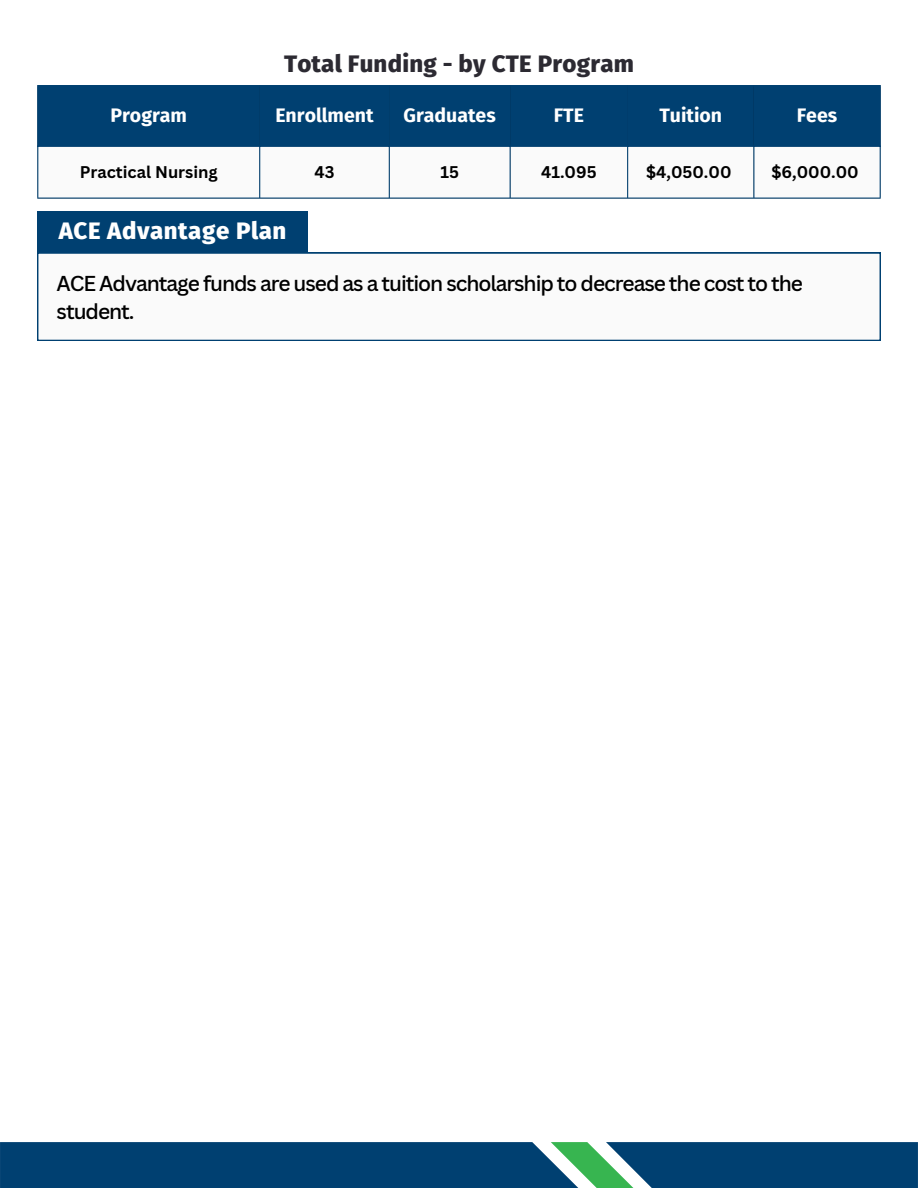
<style>
.page{position:relative;width:918px;height:1188px;background:#fff}
.page>*{position:absolute;margin:0;border:0;box-sizing:border-box;transform-origin:0 0}
.t1{font:800 24px "Fira Sans";letter-spacing:.01em;color:#2c2a32}
.t2{font:800 24px "Fira Sans";letter-spacing:.025em;color:#fff}
.t3{font:500 21px/28.2px "Canva Sans";letter-spacing:-.05em;color:#000}
.t4{font:700 19.5px "Fira Sans";color:#fff}
.t5{font:700 16.5px "Canva Sans";color:#000}
</style>
<div class="page">
<div style="left:38px;top:86px;width:842px;height:60px;background:#004071"></div>
<svg style="left:38px;top:147px;width:842px;height:51px"></svg>
<hr style="left:37px;top:86px;width:1px;height:112px;background:#004071">
<hr style="left:259px;top:86px;width:1px;height:112px;background:#004071">
<hr style="left:389px;top:86px;width:1px;height:112px;background:#004071">
<hr style="left:510px;top:86px;width:1px;height:112px;background:#004071">
<hr style="left:627px;top:86px;width:1px;height:112px;background:#004071">
<hr style="left:753px;top:86px;width:1px;height:112px;background:#004071">
<hr style="left:880px;top:86px;width:1px;height:112px;background:#004071">
<hr style="left:37px;top:85px;width:844px;height:1px;background:#004071">
<hr style="left:37px;top:146px;width:844px;height:1px;background:#004071">
<hr style="left:37px;top:198px;width:844px;height:1px;background:#004071">
<svg style="left:37px;top:253px;width:844px;height:87px"></svg>
<div style="left:37px;top:211px;width:271px;height:42px;background:#004071"></div>
<svg style="left:0;top:1142px;width:918px;height:46px"></svg>
<p class="t1" style="left:284px;top:50px;width:351px">Total Funding - by CTE Program</p>
<h1 class="t4" style="left:110px;top:104px;width:78px">Program</h1>
<p class="t4" style="left:275px;top:104px;width:100px">Enrollment</p>
<p class="t4" style="left:404px;top:104px;width:94px">Graduates</p>
<p class="t4" style="left:554px;top:104px;width:32px">FTE</p>
<p class="t4" style="left:659px;top:104px;width:64px">Tuition</p>
<p class="t4" style="left:797px;top:104px;width:42px">Fees</p>
<p class="t5" style="left:80px;top:161px;width:140px">Practical Nursing</p>
<p class="t5" style="left:315px;top:161px;width:21px">43</p>
<p class="t5" style="left:440px;top:161px;width:20px">15</p>
<p class="t5" style="left:541px;top:161px;width:57px">41.095</p>
<p class="t5" style="left:646px;top:161px;width:87px">$4,050.00</p>
<p class="t5" style="left:771px;top:161px;width:89px">$6,000.00</p>
<h1 class="t2" style="left:59px;top:217px;width:229px">ACE Advantage Plan</h1>
<p class="t3" style="left:57px;top:269px;width:748px">ACE Advantage funds are used as a tuition scholarship to decrease the cost to the student.</p>
</div>
